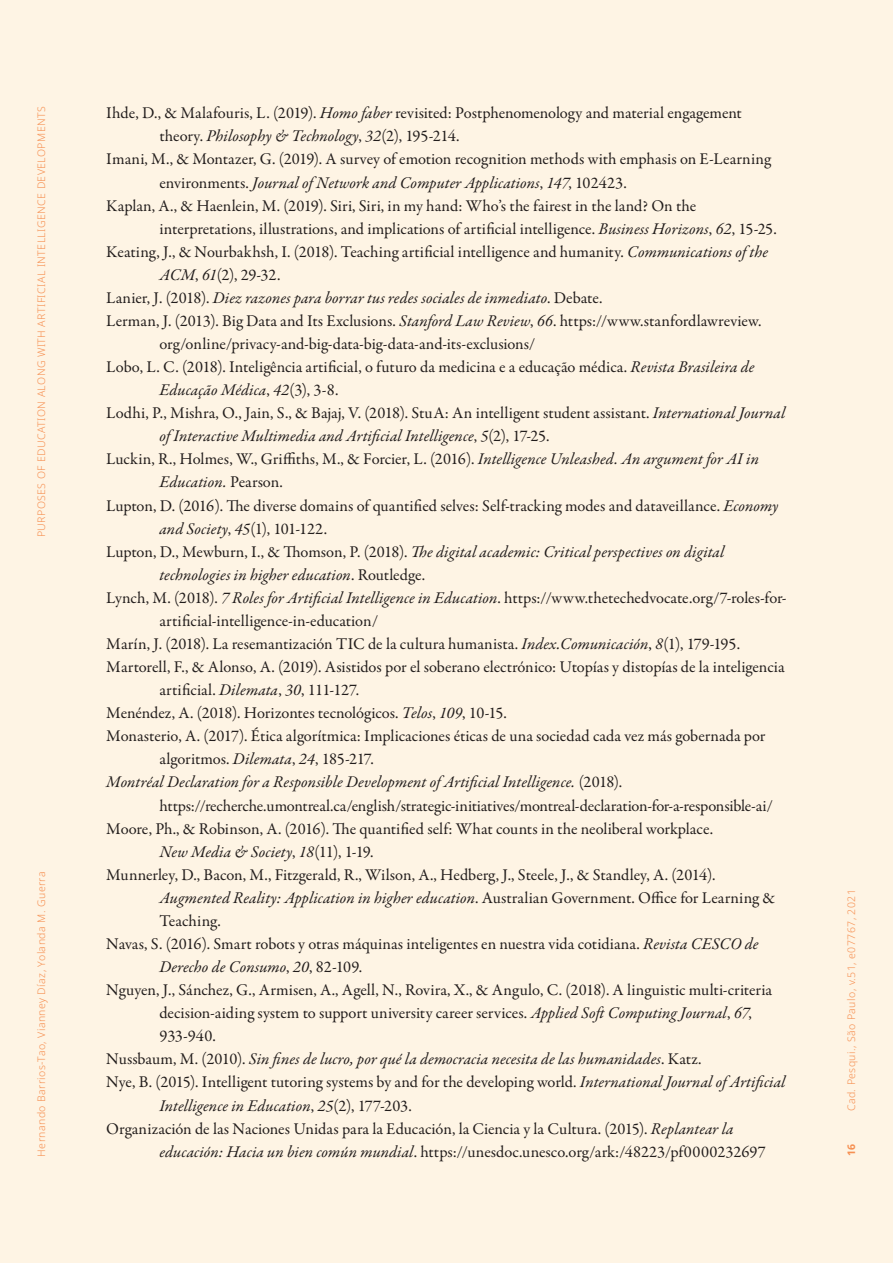
<style>
.page{position:relative;width:893px;height:1263px;background:#fef4e4}
.page>*{position:absolute;margin:0;border:0;box-sizing:border-box;transform-origin:0 0}
.bibliografia{font:16.5px/23.1px "Garamond Premr Pro";color:#231f20}
.bibliografia-2{font:italic 16.5px/23.1px "Garamond Premr Pro";letter-spacing:.005em;color:#231f20}
.t1{font:300 10.5px "Noto Sans";letter-spacing:.04em;color:#f7975c}
.t2{font:700 10.5px "Noto Sans";color:#f7975c}
.s1{font-style:italic}
.s2{font-style:normal}
.s3{color:#111}
</style>
<div class="page">
<p class="t1" style="left:34px;top:537px;width:433px;rotate:-90deg">PURPOSES OF EDUCATION ALONG WITH ARTIFICIAL INTELLIGENCE DEVELOPMENTS</p>
<p class="t1" style="left:34px;top:1157px;width:286px;rotate:-90deg">Hernando Barrios-Tao, Vianney Díaz, Yolanda M. Guerra</p>
<p class="bibliografia" style="left:159px;top:102px;width:584px;text-indent:-53px">Ihde, D., &amp; Malafouris, L. (2019). <span class="s1">Homo faber</span> revisited: Postphenomenology and material engagement theory. <span class="s1">Philosophy &amp; Technology</span>, <span class="s1">32</span>(2), 195-214.</p>
<p class="bibliografia" style="left:159px;top:148px;width:613px;text-indent:-53px">Imani, M., &amp; Montazer, G. (2019). A survey of emotion recognition methods with emphasis on E-Learning environments. <span class="s1">Journal of Network and Computer Applications</span>, <span class="s1">147</span>, 102423.</p>
<p class="bibliografia" style="left:159px;top:194px;width:619px;text-indent:-53px">Kaplan, A., &amp; Haenlein, M. (2019). Siri, Siri, in my hand: Who’s the fairest in the land? On the interpretations, illustrations, and implications of artificial intelligence. <span class="s1">Business Horizons</span>, <span class="s1">62</span>, 15-25.</p>
<p class="bibliografia" style="left:159px;top:240px;width:610px;text-indent:-53px">Keating, J., &amp; Nourbakhsh, I. (2018). Teaching artificial intelligence and humanity. <span class="s1">Communications of the<br>ACM</span>, <span class="s1">61</span>(2), 29-32.</p>
<p class="bibliografia-2" style="left:106px;top:287px;width:498px"><span class="s2">Lanier, J. (2018).</span> Diez razones para borrar tus redes sociales de inmediato<span class="s2">. Debate.</span></p>
<p class="bibliografia" style="left:159px;top:310px;width:604px;text-indent:-53px">Lerman, J. (2013). Big Data and Its Exclusions. <span class="s1">Stanford Law Review</span>, <span class="s1">66</span>. https://www.stanfordlawreview. org/online/privacy-and-big-data-big-data-and-its-exclusions/</p>
<p class="bibliografia" style="left:159px;top:356px;width:597px;text-indent:-53px">Lobo, L. C. (2018). Inteligência artificial, o futuro da medicina e a educação médica. <span class="s1">Revista Brasileira de<br>Educação Médica</span>, <span class="s1">42</span>(3), 3-8.</p>
<p class="bibliografia" style="left:159px;top:402px;width:627px;text-indent:-53px">Lodhi, P., Mishra, O., Jain, S., &amp; Bajaj, V. (2018). StuA: An intelligent student assistant. <span class="s1">International Journal of Interactive Multimedia and Artificial Intelligence</span>, <span class="s1">5</span>(2), 17-25.</p>
<p class="bibliografia" style="left:159px;top:448px;width:601px;text-indent:-53px">Luckin, R., Holmes, W., Griffiths, M., &amp; Forcier, L. (2016). <span class="s1">Intelligence Unleashed. An argument for AI in<br>Education.</span> Pearson.</p>
<p class="bibliografia" style="left:159px;top:494px;width:621px;text-indent:-53px">Lupton, D. (2016). The diverse domains of quantified selves: Self-tracking modes and dataveillance. <span class="s1">Economy and Society</span>, <span class="s1">45</span>(1), 101-122.</p>
<p class="bibliografia-2" style="left:159px;top:541px;width:566px;text-indent:-53px"><span class="s2">Lupton, D., Mewburn, I., &amp; Thomson, P. (2018).</span> The digital academic: Critical perspectives on digital technologies in higher education<span class="s2">. Routledge.</span></p>
<p class="bibliografia" style="left:159px;top:586px;width:629px;text-indent:-53px">Lynch, M. (2018). <span class="s1">7 Roles for Artificial Intelligence in Education</span>. https://www.thetechedvocate.org/7-roles-for&shy;artificial-intelligence-in-education/</p>
<p class="bibliografia" style="left:106px;top:633px;width:635px">Marín, J. (2018). La resemantización TIC de la cultura humanista. <span class="s1">Index.Comunicación</span><span class="s3">,</span> <span class="s1">8</span>(1), 179-195.</p>
<p class="bibliografia" style="left:159px;top:656px;width:627px;text-indent:-53px">Martorell, F., &amp; Alonso, A. (2019). Asistidos por el soberano electrónico: Utopías y distopías de la inteligencia artificial. <span class="s1">Dilemata</span>, <span class="s1">30</span>, 111-127.</p>
<p class="bibliografia" style="left:106px;top:702px;width:402px">Menéndez, A. (2018). Horizontes tecnológicos. <span class="s1">Telos</span>, <span class="s1">109</span>, 10-15.</p>
<p class="bibliografia" style="left:159px;top:725px;width:608px;text-indent:-53px">Monasterio, A. (2017). Ética algorítmica: Implicaciones éticas de una sociedad cada vez más gobernada por algoritmos. <span class="s1">Dilemata</span>, <span class="s1">24</span>, 185-217.</p>
<p class="bibliografia" style="left:159px;top:771px;width:615px;text-indent:-53px"><span class="s1">Montréal Declaration for a Responsible Development of Artificial Intelligence.</span> (2018). https://recherche.umontreal.ca/english/strategic-initiatives/montreal-declaration-for-a-responsible-ai/</p>
<p class="bibliografia" style="left:159px;top:817px;width:555px;text-indent:-53px">Moore, Ph., &amp; Robinson, A. (2016). The quantified self: What counts in the neoliberal workplace.<br><span class="s1">New Media &amp; Society</span>, <span class="s1">18</span>(11), 1-19.</p>
<p class="bibliografia" style="left:159px;top:863px;width:617px;text-indent:-53px">Munnerley, D., Bacon, M., Fitzgerald, R., Wilson, A., Hedberg, J., Steele, J., &amp; Standley, A. (2014).<br><span class="s1">Augmented Reality: Application in higher education</span>. Australian Government. Office for Learning &amp;<br>Teaching.</p>
<p class="bibliografia" style="left:159px;top:933px;width:601px;text-indent:-53px">Navas, S. (2016). Smart robots y otras máquinas inteligentes en nuestra vida cotidiana. <span class="s1">Revista CESCO de<br>Derecho de Consumo</span>, <span class="s1">20</span>, 82-109.</p>
<p class="bibliografia" style="left:159px;top:979px;width:614px;text-indent:-53px">Nguyen, J., Sánchez, G., Armisen, A., Agell, N., Rovira, X., &amp; Angulo, C. (2018). A linguistic multi-criteria decision-aiding system to support university career services. <span class="s1">Applied Soft Computing Journal</span>, <span class="s1">67</span>,<br>933-940.</p>
<p class="bibliografia-2" style="left:106px;top:1048px;width:597px"><span class="s2">Nussbaum, M. (2010).</span> Sin fines de lucro, por qué la democracia necesita de las humanidades<span class="s2">. Katz.</span></p>
<p class="bibliografia" style="left:159px;top:1071px;width:627px;text-indent:-53px">Nye, B. (2015). Intelligent tutoring systems by and for the developing world. <span class="s1">International Journal of Artificial<br>Intelligence in Education</span>, <span class="s1">25</span>(2), 177-203.</p>
<p class="bibliografia" style="left:159px;top:1117px;width:608px;text-indent:-53px">Organización de las Naciones Unidas para la Educación, la Ciencia y la Cultura. (2015). <span class="s1">Replantear la educación: Hacia un bien común mundial</span>. https://unesdoc.unesco.org/ark:/48223/pf0000232697</p>
<p class="t1" style="left:844px;top:1111px;width:224px;rotate:-90deg">Cad. Pesqui., São Paulo, v.51, e07767, 2021</p>
<p class="t2" style="left:844px;top:1155px;width:14px;rotate:-90deg">16</p>
</div>
